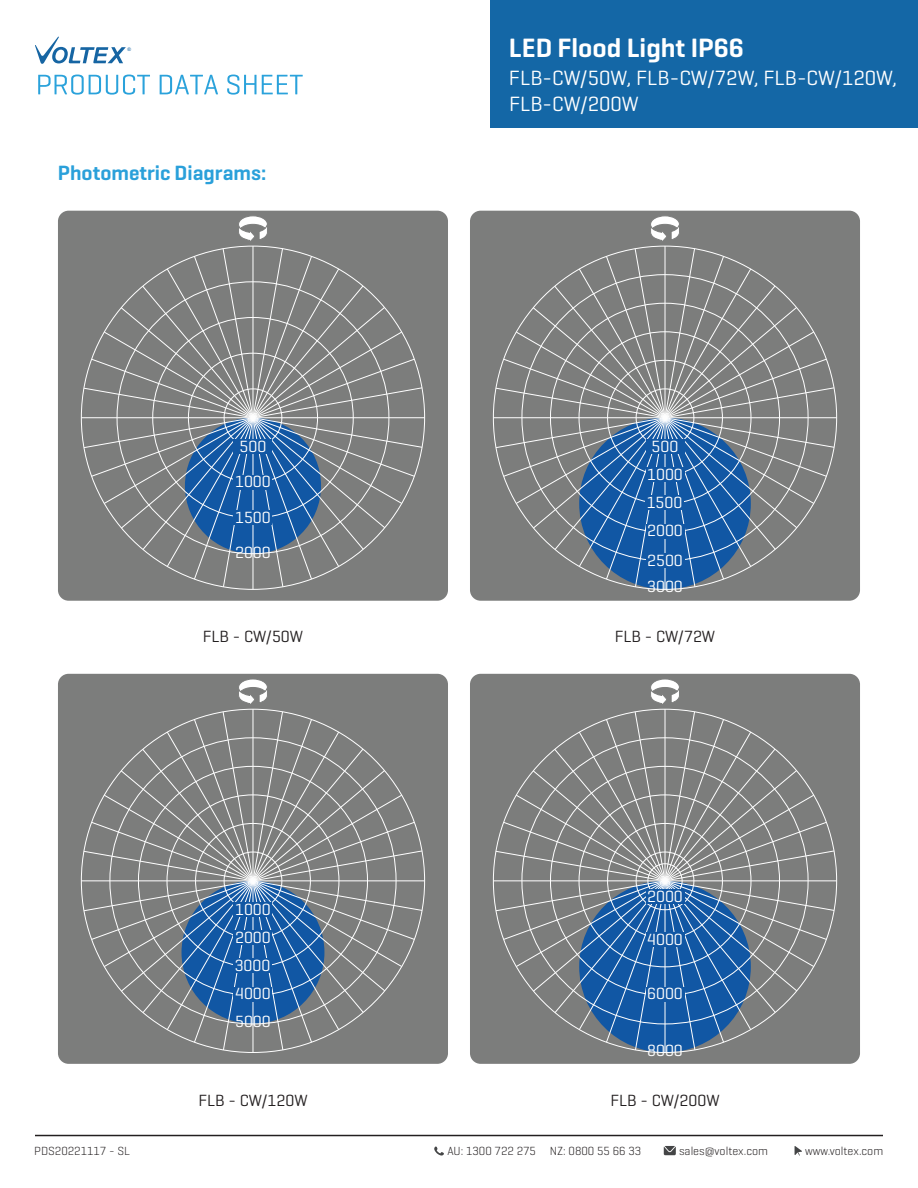
<style>
.page{position:relative;width:918px;height:1188px;background:#fff}
.page>*{position:absolute;margin:0;border:0;box-sizing:border-box;transform-origin:0 0}
.t1{font:600 27px "Geogrotesque";color:#fff}
.t2{font:21px/25.2px "Geogrotesque";color:#fff}
.t3{font:600 21px "Geogrotesque";color:#2aa0da}
.t4{font:16.5px/28.2px "Geogrotesque";color:#fff}
.t5{font:16.5px "Geogrotesque";color:#231f20}
.t6{font:300 12px "Geogrotesque";color:#231f20}
.t7{font:4.8px "Arial";color:#1665a3}
</style>
<div class="page">
<div style="left:490px;top:0;width:428px;height:128px;background:#1467a6"></div>
<hr style="left:35px;top:1135px;width:848px;height:1px;background:#231f20">
<svg style="left:35px;top:36px;width:91px;height:28px"></svg>
<svg style="left:38px;top:75px;width:112px;height:20px"></svg>
<svg style="left:160px;top:75px;width:58px;height:19px"></svg>
<svg style="left:227px;top:75px;width:76px;height:20px"></svg>
<svg style="left:795px;top:1146px;width:7px;height:10px"></svg>
<svg style="left:434px;top:1146px;width:10px;height:10px"></svg>
<svg style="left:664px;top:1146px;width:12px;height:9px"></svg>
<div style="left:58px;top:211px;width:390px;height:390px;background:#7c7d7c;border-radius:11px"></div>
<hr style="left:81px;top:417px;width:344px;height:1px;background:#fff">
<hr style="left:253px;top:246px;width:1px;height:343px;background:#fff">
<svg style="left:83px;top:216px;width:339px;height:371px"></svg>
<div style="left:470px;top:211px;width:390px;height:390px;background:#7c7d7c;border-radius:11px"></div>
<hr style="left:493px;top:417px;width:344px;height:1px;background:#fff">
<hr style="left:665px;top:246px;width:1px;height:343px;background:#fff">
<svg style="left:496px;top:216px;width:339px;height:371px"></svg>
<div style="left:58px;top:674px;width:390px;height:390px;background:#7c7d7c;border-radius:11px"></div>
<hr style="left:81px;top:881px;width:344px;height:1px;background:#fff">
<hr style="left:253px;top:709px;width:1px;height:343px;background:#fff">
<svg style="left:83px;top:679px;width:339px;height:371px"></svg>
<div style="left:470px;top:674px;width:390px;height:390px;background:#7c7d7c;border-radius:11px"></div>
<hr style="left:493px;top:881px;width:344px;height:1px;background:#fff">
<hr style="left:665px;top:709px;width:1px;height:343px;background:#fff">
<svg style="left:496px;top:679px;width:339px;height:371px"></svg>
<p class="t7" style="left:127px;top:46px;width:5px">®</p>
<p class="t3" style="left:58px;top:160px;width:210px">Photometric Diagrams:</p>
<p class="t4" style="left:235px;top:428px;width:37px;line-height:35.5px">500<br>1000<br>1500<br>2000</p>
<h1 class="t1" style="left:509px;top:31px;width:237px">LED Flood Light IP66</h1>
<p class="t2" style="left:509px;top:66px;width:390px">FLB-CW/50W, FLB-CW/72W, FLB-CW/120W,<br>FLB-CW/200W</p>
<p class="t4" style="left:647px;top:432px;width:38px">500<br>1000<br>1500<br>2000</p>
<p class="t4" style="left:647px;top:547px;width:37px;line-height:26.5px">2500<br>3000</p>
<p class="t5" style="left:203px;top:628px;width:102px">FLB - CW/50W</p>
<p class="t5" style="left:615px;top:628px;width:102px">FLB - CW/72W</p>
<p class="t4" style="left:235px;top:895px;width:38px;text-align:justify">1000<br>2000<br>3000<br>4000</p>
<p class="t4" style="left:235px;top:1008px;width:37px">5000</p>
<p class="t4" style="left:647px;top:882px;width:37px">2000</p>
<p class="t4" style="left:647px;top:925px;width:37px">4000</p>
<p class="t4" style="left:647px;top:980px;width:37px">6000</p>
<p class="t4" style="left:647px;top:1036px;width:37px">8000</p>
<p class="t5" style="left:198px;top:1091px;width:111px">FLB - CW/120W</p>
<p class="t5" style="left:610px;top:1091px;width:111px">FLB - CW/200W</p>
<p class="t6" style="left:34px;top:1143px;width:97px">PDS20221117 - SL</p>
<p class="t6" style="left:447px;top:1143px;width:195px">AU: 1300 722 275 NZ: 0800 55 66 33</p>
<p class="t6" style="left:679px;top:1143px;width:90px">sales@voltex.com</p>
<p class="t6" style="left:805px;top:1143px;width:80px">www.voltex.com</p>
</div>
